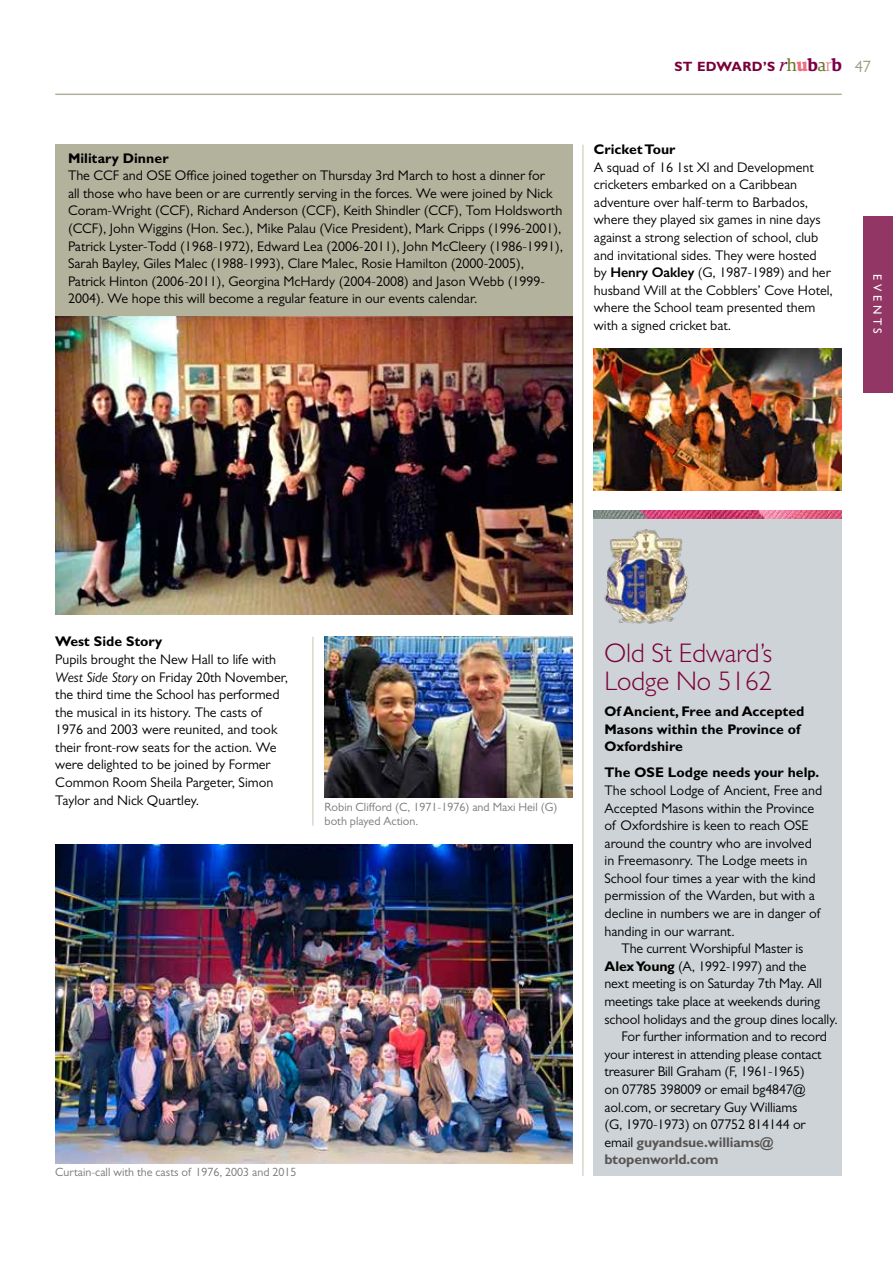
<style>
.page{position:relative;width:893px;height:1263px;background:#fff}
.page>*{position:absolute;margin:0;border:0;box-sizing:border-box;transform-origin:0 0}
.t1{font:300 27px/28.5px "Gill Sans MT Pro";color:#7a0039}
.t2{font:14.1px/17.5px "Gill Sans MT Pro";color:#000}
.t3{font:700 14.1px/17.5px "Gill Sans MT Pro";color:#000}
.t4{font:700 14.1px "Gill Sans MT Pro";letter-spacing:-.01em;color:#575656}
.t5{font:700 13.5px "Gill Sans MT Pro";letter-spacing:.025em;color:#7a0039}
.t6{font:12px/14.2px "Gill Sans MT Pro";color:#787878}
.t7{font:500 12px "Gill Sans MT Pro";letter-spacing:.3em;color:#fff}
.s1{font-family:"Guardian Egyp";font-weight:400;font-style:italic;font-size:17.25px;color:#7b0047}
.s2{font-family:"Guardian Egyp";font-weight:400;font-size:17.25px;color:#6d7427}
.s3{font-family:"Guardian Egyp";font-size:17.25px;color:#ed6e80}
.s4{font-family:"Guardian Egyp";font-weight:600;font-size:17.25px;color:#7b0047}
.s5{font-family:"Guardian Egyp";font-weight:300;font-size:17.25px;color:#ed6e80}
.s6{font-weight:400;font-size:16.5px;color:#a39d87}
.s7{font-family:"Gill Sans";font-weight:600}
.s8{font-style:italic}
.s9{font-weight:700}
.s10{font-weight:400;color:#000}
</style>
<div class="page">
<hr style="left:55px;top:94px;width:787px;height:1px;background:#b5af9d">
<img style="left:55px;top:316px;width:518px;height:298px">
<div style="left:55px;top:145px;width:518px;height:171px;background:#b3b29d"></div>
<img style="left:594px;top:349px;width:248px;height:141px">
<img style="left:55px;top:844px;width:518px;height:319px">
<img style="left:325px;top:637px;width:248px;height:160px">
<div style="left:594px;top:518px;width:248px;height:658px;background:#ced3d7"></div>
<img style="left:604px;top:529px;width:85px;height:95px">
<img style="left:594px;top:510px;width:247px;height:9px">
<hr style="left:583px;top:145px;width:1px;height:1031px;background:#c7c2b4">
<hr style="left:313px;top:637px;width:1px;height:189px;background:#c7c2b4">
<div style="left:863px;top:216px;width:30px;height:176px;background:#923665"></div>
<p class="t3" style="left:68px;top:149px;width:102px">Military Dinner</p>
<p class="t2" style="left:68px;top:167px;width:496px">The CCF and OSE Office joined together on Thursday 3rd March to host a dinner for<br>all those who have been or are currently serving in the forces. We were joined by Nick Coram-Wright (CCF), Richard Anderson (CCF), Keith Shindler (CCF), Tom Holdsworth (CCF), John Wiggins (Hon. Sec.), Mike Palau (Vice President), Mark Cripps (1996-2001), Patrick Lyster-Todd (1968-1972), Edward Lea (2006-2011), John McCleery (1986-1991), Sarah Bayley, Giles Malec (1988-1993), Clare Malec, Rosie Hamilton (2000-2005), Patrick Hinton (2006-2011), Georgina McHardy (2004-2008) and Jason Webb (1999- 2004). We hope this will become a regular feature in our events calendar.</p>
<p class="t5" style="left:674px;top:58px;width:198px">ST EDWARD’S <span class="s1">r</span><span class="s2">h</span><span class="s3">u</span><span class="s4">b</span><span class="s2">a</span><span class="s5">r</span><span class="s4">b</span> <span class="s6">47</span></p>
<p class="t3" style="left:594px;top:140px;width:83px">Cricket Tour</p>
<p class="t2" style="left:594px;top:158px;width:241px">A squad of 16 1st XI and Development cricketers embarked on a Caribbean adventure over half-term to Barbados, where they played six games in nine days against a strong selection of school, club and invitational sides. They were hosted by <span class="s7">Henry Oakley</span> (G, 1987-1989) and her husband Will at the Cobblers’ Cove Hotel, where the School team presented them with a signed cricket bat.</p>
<p class="t7" style="left:885px;top:274px;width:61px;rotate:90deg">EVENTS</p>
<p class="t3" style="left:55px;top:632px;width:109px">West Side Story</p>
<p class="t2" style="left:55px;top:650px;width:234px">Pupils brought the New Hall to life with <span class="s8">West Side Story</span> on Friday 20th November, the third time the School has performed the musical in its history. The casts of 1976 and 2003 were reunited, and took their front-row seats for the action. We were delighted to be joined by Former Common Room Sheila Pargeter, Simon Taylor and Nick Quartley.</p>
<p class="t6" style="left:325px;top:800px;width:234px">Robin Clifford (C, 1971-1976) and Maxi Heil (G) both played Action.</p>
<p class="t6" style="left:55px;top:1164px;width:243px">Curtain-call with the casts of 1976, 2003 and 2015</p>
<h1 class="t1" style="left:604px;top:638px;width:169px">Old St Edward’s<br>Lodge No 5162</h1>
<p class="t3" style="left:604px;top:702px;width:201px">Of Ancient, Free and Accepted<br>Masons within the Province of<br>Oxfordshire</p>
<p class="t3" style="left:604px;top:764px;width:216px">The OSE Lodge needs your help.</p>
<p class="t2" style="left:604px;top:781px;width:219px">The school Lodge of Ancient, Free and Accepted Masons within the Province of Oxfordshire is keen to reach OSE around the country who are involved in Freemasonry. The Lodge meets in School four times a year with the kind permission of the Warden, but with a decline in numbers we are in danger of handing in our warrant.</p>
<p class="t2" style="left:622px;top:939px;width:183px">The current Worshipful Master is</p>
<p class="t2" style="left:604px;top:957px;width:204px"><span class="s9">Alex Young</span> (A, 1992-1997) and the</p>
<p class="t2" style="left:604px;top:975px;width:219px">next meeting is on Saturday 7th May. All</p>
<p class="t2" style="left:604px;top:992px;width:217px">meetings take place at weekends during</p>
<p class="t2" style="left:604px;top:1010px;width:235px">school holidays and the group dines locally.</p>
<p class="t2" style="left:622px;top:1027px;width:207px">For further information and to record</p>
<p class="t2" style="left:604px;top:1045px;width:219px">your interest in attending please contact</p>
<p class="t2" style="left:604px;top:1063px;width:202px">treasurer Bill Graham (F, 1961-1965)</p>
<p class="t2" style="left:604px;top:1080px;width:203px">on 07785 398009 or email bg4847@</p>
<p class="t2" style="left:604px;top:1098px;width:194px">aol.com, or secretary Guy Williams</p>
<p class="t2" style="left:604px;top:1115px;width:203px">(G, 1970-1973) on 07752 814144 or</p>
<p class="t4" style="left:604px;top:1133px;width:171px"><span class="s10">email</span> guyandsue.williams@</p>
<p class="t4" style="left:604px;top:1151px;width:116px">btopenworld.com</p>
</div>
